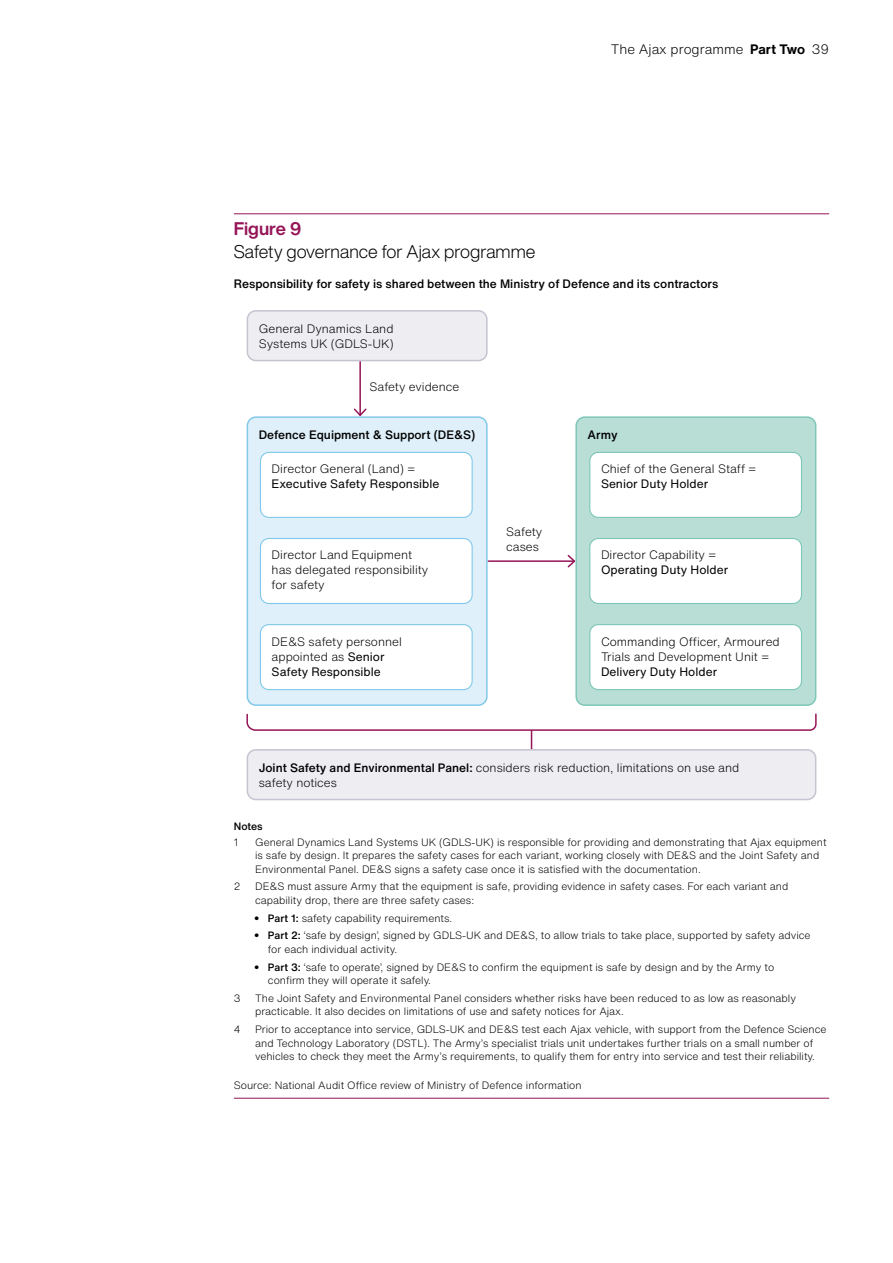
<style>
.page{position:relative;width:893px;height:1263px;background:#fff}
.page>*{position:absolute;margin:0;border:0;box-sizing:border-box;transform-origin:0 0}
.t1{font:300 18px/22.5px "Helvetica Now Display";color:#000}
.t2{font:300 13.5px "Helvetica Now Text";color:#000}
.t3{font:300 12px/15px "Helvetica Now Text";color:#000}
.t4{font:500 12px "Helvetica Now Text";color:#000}
.t5{font:12px/15px "Helvetica Now Text";color:#000}
.t6{font:300 10.5px/13.5px "Helvetica Now Text";color:#000}
.t7{font:500 10.5px/15.6px "Helvetica Now Text";color:#000}
.s1{font-weight:700}
.s2{font-weight:700;color:#951458}
.s3{font-weight:300}
.s4{font-weight:400}
.s5{font-weight:500}
.s6{font-family:"Helvetica Neue LT Std";font-weight:100;font-stretch:condensed}
</style>
<div class="page">
<hr style="left:234px;top:1098px;width:595px;height:1px;background:#951458">
<hr style="left:234px;top:213px;width:595px;height:1px;background:#951458">
<div style="left:247px;top:417px;width:240px;height:288px;background:#dff0fa;border-radius:9px"></div>
<div style="left:247px;top:416px;width:241px;height:290px;border:2px solid #82c9e9;border-radius:9px"></div>
<div style="left:247px;top:311px;width:240px;height:50px;background:#eeedf2;border-radius:9px"></div>
<div style="left:247px;top:310px;width:241px;height:51px;border:2px solid #c5c4d1;border-radius:9px"></div>
<div style="left:576px;top:417px;width:240px;height:288px;background:#b9ded6;border-radius:9px"></div>
<div style="left:575px;top:416px;width:241px;height:290px;border:2px solid #7ec7b8;border-radius:9px"></div>
<div style="left:260px;top:452px;width:212px;height:65px;background:#fff;border-radius:9px"></div>
<div style="left:260px;top:452px;width:213px;height:66px;border:1px solid #82c9e9;border-radius:9px"></div>
<div style="left:590px;top:452px;width:211px;height:65px;background:#fff;border-radius:9px"></div>
<div style="left:589px;top:452px;width:213px;height:66px;border:1px solid #7ec7b8;border-radius:9px"></div>
<div style="left:260px;top:538px;width:212px;height:65px;background:#fff;border-radius:9px"></div>
<div style="left:260px;top:538px;width:213px;height:66px;border:1px solid #82c9e9;border-radius:9px"></div>
<div style="left:590px;top:538px;width:211px;height:65px;background:#fff;border-radius:9px"></div>
<div style="left:589px;top:538px;width:213px;height:66px;border:1px solid #7ec7b8;border-radius:9px"></div>
<div style="left:260px;top:625px;width:212px;height:65px;background:#fff;border-radius:9px"></div>
<div style="left:260px;top:624px;width:213px;height:66px;border:1px solid #82c9e9;border-radius:9px"></div>
<div style="left:590px;top:625px;width:211px;height:65px;background:#fff;border-radius:9px"></div>
<div style="left:589px;top:624px;width:213px;height:66px;border:1px solid #7ec7b8;border-radius:9px"></div>
<hr style="left:359px;top:362px;width:2px;height:53px;background:#951458">
<svg style="left:352px;top:407px;width:16px;height:10px"></svg>
<hr style="left:488px;top:560px;width:86px;height:2px;background:#951458">
<svg style="left:566px;top:553px;width:11px;height:16px"></svg>
<svg style="left:246px;top:713px;width:571px;height:37px"></svg>
<div style="left:247px;top:750px;width:569px;height:49px;background:#eeedf2;border-radius:9px"></div>
<div style="left:247px;top:749px;width:569px;height:51px;border:2px solid #c5c4d1;border-radius:9px"></div>
<p class="t2" style="left:611px;top:39px;width:220px">The Ajax programme <span class="s1">Part Two</span> 39</p>
<p class="t1" style="left:234px;top:218px;width:303px"><span class="s2">Figure 9<br></span>Safety governance for Ajax programme</p>
<p class="t4" style="left:234px;top:274px;width:486px">Responsibility for safety is shared between the Ministry of Defence and its contractors</p>
<p class="t3" style="left:259px;top:320px;width:136px">General Dynamics Land<br>Systems UK (GDLS-UK)</p>
<p class="t3" style="left:369px;top:379px;width:91px">Safety evidence</p>
<p class="t4" style="left:259px;top:426px;width:218px">Defence Equipment &amp; Support (DE&amp;S)</p>
<p class="t4" style="left:588px;top:426px;width:32px">Army</p>
<p class="t5" style="left:272px;top:461px;width:169px"><span class="s3">Director General (Land) =<br></span>Executive Safety Responsible</p>
<p class="t3" style="left:601px;top:461px;width:157px">Chief of the General Staff =<br><span class="s4">Senior Duty Holder</span></p>
<p class="t3" style="left:506px;top:524px;width:38px">Safety cases</p>
<p class="t3" style="left:272px;top:547px;width:158px">Director Land Equipment has delegated responsibility for safety</p>
<p class="t3" style="left:601px;top:547px;width:129px">Director Capability =<br><span class="s4">Operating Duty Holder</span></p>
<p class="t3" style="left:272px;top:633px;width:132px">DE&amp;S safety personnel appointed as <span class="s4">Senior<br>Safety Responsible</span></p>
<p class="t3" style="left:601px;top:633px;width:180px">Commanding Officer, Armoured<br>Trials and Development Unit =<br><span class="s4">Delivery Duty Holder</span></p>
<p class="t3" style="left:259px;top:759px;width:482px"><span class="s5">Joint Safety and Environmental Panel:</span> considers risk reduction, limitations on use and safety notices</p>
<p class="t7" style="left:234px;top:818px;width:30px">Notes<br><span class="s3">1</span></p>
<p class="t6" style="left:255px;top:835px;width:573px">General Dynamics Land Systems UK (GDLS-UK) is responsible for providing and demonstrating that Ajax equipment is safe by design. It prepares the safety cases for each variant, working closely with DE&amp;S and the Joint Safety and<br>Environmental Panel. DE&amp;S signs a safety case once it is satisfied with the documentation.</p>
<p class="t6" style="left:234px;top:879px;width:8px">2</p>
<p class="t6" style="left:255px;top:879px;width:535px">DE&amp;S must assure Army that the equipment is safe, providing evidence in safety cases. For each variant and capability drop, there are three safety cases:</p>
<p class="t6" style="left:254px;top:911px;width:200px"><span class="s6">•</span> <span class="s5">Part 1:</span> safety capability requirements.</p>
<p class="t6" style="left:268px;top:928px;width:544px;text-indent:-14px"><span class="s6">•</span> <span class="s5">Part 2:</span> ‘safe by design’, signed by GDLS-UK and DE&amp;S, to allow trials to take place, supported by safety advice for each individual activity.</p>
<p class="t6" style="left:268px;top:960px;width:508px;text-indent:-14px"><span class="s6">•</span> <span class="s5">Part 3:</span> ‘safe to operate’, signed by DE&amp;S to confirm the equipment is safe by design and by the Army to confirm they will operate it safely.</p>
<p class="t6" style="left:234px;top:991px;width:8px">3</p>
<p class="t6" style="left:255px;top:991px;width:542px">The Joint Safety and Environmental Panel considers whether risks have been reduced to as low as reasonably practicable. It also decides on limitations of use and safety notices for Ajax.</p>
<p class="t6" style="left:234px;top:1022px;width:8px">4</p>
<p class="t6" style="left:255px;top:1022px;width:573px">Prior to acceptance into service, GDLS-UK and DE&amp;S test each Ajax vehicle, with support from the Defence Science and Technology Laboratory (DSTL). The Army’s specialist trials unit undertakes further trials on a small number of vehicles to check they meet the Army’s requirements, to qualify them for entry into service and test their reliability.</p>
<p class="t6" style="left:234px;top:1078px;width:349px">Source: National Audit Office review of Ministry of Defence information</p>
</div>
